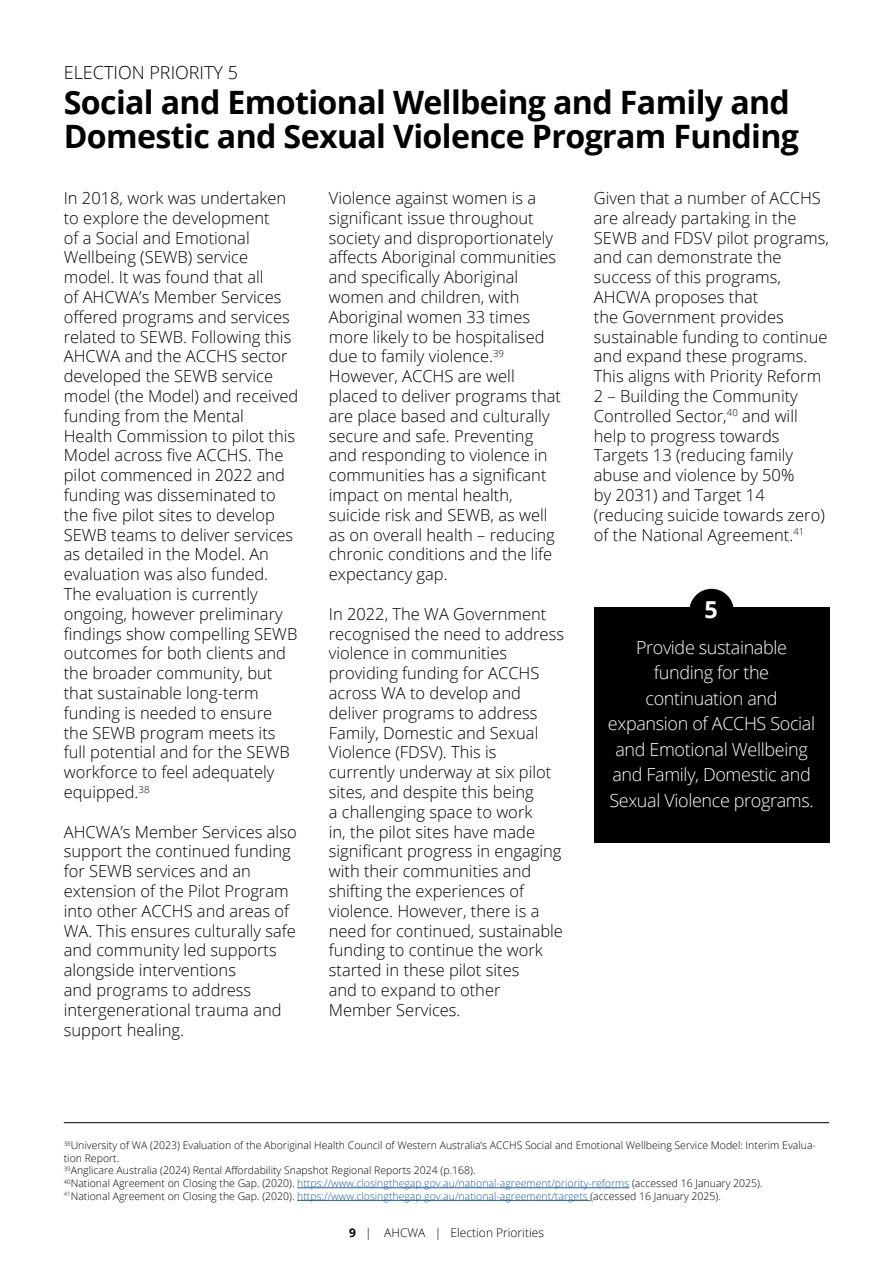
<style>
.page{position:relative;width:893px;height:1263px;background:#fff}
.page>*{position:absolute;margin:0;border:0;box-sizing:border-box;transform-origin:0 0}
.t1{font:700 32.1px/34.5px "Open Sans";letter-spacing:-.02em;color:#000}
.t2{font:700 23.4px "Open Sans";color:#fff}
.t3{font:300 18px/25.5px "Open Sans";letter-spacing:-.02em;color:#fff;text-align:center}
.t4{font:300 18px "Open Sans";color:#000}
.t5{font:300 16.5px/19.8px "Open Sans";color:#000}
.t6{font:300 12px "Open Sans";color:#000}
.t7{font:300 10.5px/12.6px "Open Sans";color:#000}
.s1{color:#215e9e}
.s2{font-weight:700}
</style>
<div class="page">
<hr style="left:297px;top:1187px;width:332px;height:1px;background:#215e9e">
<hr style="left:297px;top:1200px;width:293px;height:1px;background:#215e9e">
<hr style="left:64px;top:1122px;width:765px;height:1px;background:#000">
<div style="left:594px;top:607px;width:235px;height:235px;background:#000"></div>
<div style="left:689px;top:589px;width:45px;height:44px;background:#000;border-radius:50%"></div>
<p class="t4" style="left:64px;top:61px;width:176px">ELECTION PRIORITY 5</p>
<h1 class="t1" style="left:64px;top:84px;width:737px">Social and Emotional Wellbeing and Family and<br>Domestic and Sexual Violence Program Funding</h1>
<p class="t5" style="left:64px;top:188px;width:236px">In 2018, work was undertaken to explore the development<br>of a Social and Emotional<br>Wellbeing (SEWB) service model. It was found that all<br>of AHCWA’s Member Services offered programs and services related to SEWB. Following this<br>AHCWA and the ACCHS sector developed the SEWB service model (the Model) and received funding from the Mental<br>Health Commission to pilot this<br>Model across five ACCHS. The pilot commenced in 2022 and funding was disseminated to the five pilot sites to develop<br>SEWB teams to deliver services as detailed in the Model. An evaluation was also funded.<br>The evaluation is currently ongoing, however preliminary findings show compelling SEWB outcomes for both clients and the broader community, but that sustainable long-term funding is needed to ensure the SEWB program meets its full potential and for the SEWB workforce to feel adequately equipped.<sup>38</sup></p>
<p class="t5" style="left:64px;top:821px;width:234px">AHCWA’s Member Services also support the continued funding for SEWB services and an extension of the Pilot Program into other ACCHS and areas of<br>WA. This ensures culturally safe and community led supports alongside interventions<br>and programs to address intergenerational trauma and support healing.</p>
<p class="t5" style="left:329px;top:188px;width:234px">Violence against women is a significant issue throughout society and disproportionately affects Aboriginal communities and specifically Aboriginal women and children, with<br>Aboriginal women 33 times more likely to be hospitalised due to family violence.<sup>39<br></sup>However, ACCHS are well placed to deliver programs that are place based and culturally secure and safe. Preventing and responding to violence in communities has a significant impact on mental health, suicide risk and SEWB, as well as on overall health – reducing chronic conditions and the life expectancy gap.</p>
<p class="t5" style="left:329px;top:603px;width:237px">In 2022, The WA Government recognised the need to address violence in communities providing funding for ACCHS across WA to develop and deliver programs to address<br>Family, Domestic and Sexual<br>Violence (FDSV). This is currently underway at six pilot sites, and despite this being<br>a challenging space to work<br>in, the pilot sites have made significant progress in engaging with their communities and shifting the experiences of violence. However, there is a need for continued, sustainable funding to continue the work started in these pilot sites<br>and to expand to other<br>Member Services.</p>
<p class="t5" style="left:594px;top:188px;width:237px">Given that a number of ACCHS are already partaking in the<br>SEWB and FDSV pilot programs, and can demonstrate the success of this programs,<br>AHCWA proposes that<br>the Government provides sustainable funding to continue and expand these programs.<br>This aligns with Priority Reform<br>2 – Building the Community<br>Controlled Sector,<sup>40</sup> and will help to progress towards<br>Targets 13 (reducing family abuse and violence by 50%<br>by 2031) and Target 14 (reducing suicide towards zero) of the National Agreement.<sup>41</sup></p>
<h2 class="t2" style="left:704px;top:593px;width:15px">5</h2>
<p class="t3" style="left:608px;top:634px;width:209px">Provide sustainable funding for the continuation and expansion of ACCHS Social and Emotional Wellbeing and Family, Domestic and<br>Sexual Violence programs.</p>
<p class="t7" style="left:64px;top:1139px;width:753px"><sup>38</sup>University of WA (2023) Evaluation of the Aboriginal Health Council of Western Australia’s ACCHS Social and Emotional Wellbeing Service Model: Interim Evalua&shy;tion Report.<br><sup>39</sup>Anglicare Australia (2024) Rental Affordability Snapshot Regional Reports 2024 (p.168).<br><sup>40</sup>National Agreement on Closing the Gap. (2020). <span class="s1">https://www.closingthegap.gov.au/national-agreement/priority-reforms</span> (accessed 16 January 2025).<br><sup>41</sup>National Agreement on Closing the Gap. (2020). <span class="s1">https://www.closingthegap.gov.au/national-agreement/targets</span> (accessed 16 January 2025).</p>
<p class="t6" style="left:349px;top:1224px;width:196px"><span class="s2">9</span> | AHCWA | Election Priorities</p>
</div>
